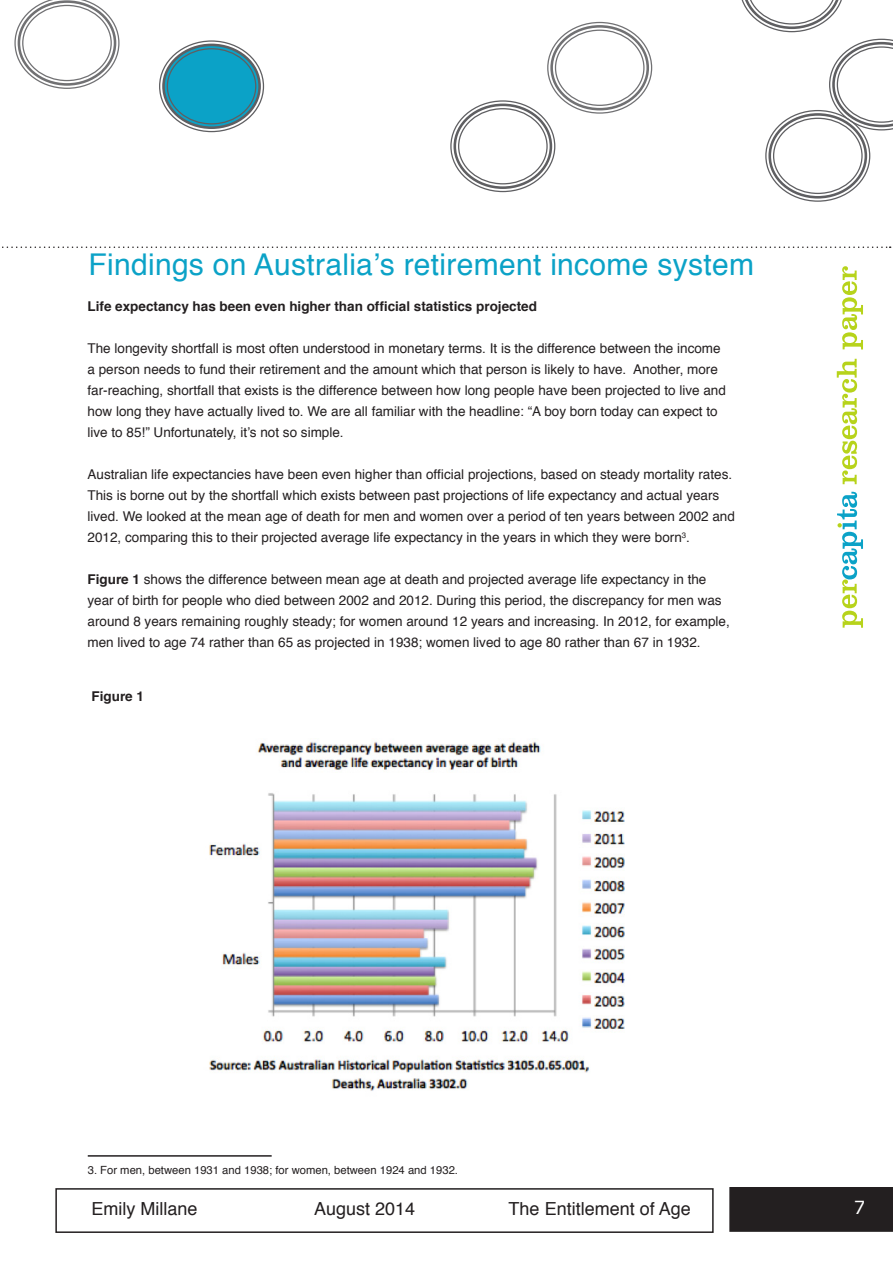
<style>
.page{position:relative;width:893px;height:1263px;background:#fff}
.page>*{position:absolute;margin:0;border:0;box-sizing:border-box;transform-origin:0 0}
.t1{font:30px "Helvetica";letter-spacing:.01em;color:#0ba2c7}
.t2{font:18px "Helvetica";color:#231f20}
.t3{font:18px "Verdana";color:#fff}
.t4{font:13.5px/21px "Helvetica";color:#231f20}
.t5{font:700 13.5px "Helvetica";color:#231f20}
.t6{font:11.25px "Helvetica";color:#231f20}
.s1{font-weight:700}
</style>
<div class="page">
<svg style="left:837px;top:492px;width:26px;height:136px"></svg>
<svg style="left:837px;top:266px;width:26px;height:218px"></svg>
<hr style="left:88px;top:1155px;width:184px;height:2px;background:#231f20">
<img style="left:209px;top:741px;width:416px;height:350px">
<svg style="left:829px;top:39px;width:64px;height:91px"></svg>
<div style="left:768px;top:113px;width:99px;height:86px;border:3px solid #5f5f62;border-radius:50%"></div>
<div style="left:773px;top:118px;width:90px;height:76px;border:1px solid #5f5f62;border-radius:50%"></div>
<div style="left:453px;top:104px;width:99px;height:85px;border:3px solid #5f5f62;border-radius:50%"></div>
<div style="left:458px;top:108px;width:90px;height:76px;border:1px solid #5f5f62;border-radius:50%"></div>
<svg style="left:741px;top:0;width:101px;height:32px"></svg>
<div style="left:550px;top:25px;width:99px;height:85px;border:3px solid #5f5f62;border-radius:50%"></div>
<div style="left:555px;top:30px;width:89px;height:76px;border:1px solid #5f5f62;border-radius:50%"></div>
<svg style="left:14px;top:0;width:106px;height:89px"></svg>
<div style="left:18px;top:0;width:98px;height:86px;border:3px solid #5f5f62;border-radius:50%"></div>
<div style="left:22px;top:5px;width:90px;height:76px;border:1px solid #5f5f62;border-radius:50%"></div>
<div style="left:163px;top:45px;width:97px;height:83px;background:#0ba2c7;border-radius:50%"></div>
<div style="left:162px;top:44px;width:99px;height:85px;border:3px solid #5f5f62;border-radius:50%"></div>
<div style="left:167px;top:48px;width:89px;height:76px;border:1px solid #5f5f62;border-radius:50%"></div>
<svg style="left:2px;top:246px;width:889px;height:2px"></svg>
<div style="left:55px;top:1188px;width:659px;height:45px;border:2px solid #231f20"></div>
<div style="left:729px;top:1187px;width:164px;height:45px;background:#231f20"></div>
<p class="t1" style="left:88px;top:241px;width:667px">Findings on Australia’s retirement income system</p>
<p class="t5" style="left:88px;top:295px;width:451px">Life expectancy has been even higher than official statistics projected</p>
<p class="t4" style="left:88px;top:338px;width:640px">The longevity shortfall is most often understood in monetary terms. It is the difference between the income a person needs to fund their retirement and the amount which that person is likely to have. Another, more far-reaching, shortfall that exists is the difference between how long people have been projected to live and how long they have actually lived to. We are all familiar with the headline: “A boy born today can expect to live to 85!” Unfortunately, it’s not so simple.</p>
<p class="t4" style="left:88px;top:464px;width:649px">Australian life expectancies have been even higher than official projections, based on steady mortality rates.<br>This is borne out by the shortfall which exists between past projections of life expectancy and actual years lived. We looked at the mean age of death for men and women over a period of ten years between 2002 and 2012, comparing this to their projected average life expectancy in the years in which they were born<sup>3</sup>.</p>
<p class="t4" style="left:88px;top:569px;width:644px"><span class="s1">Figure 1</span> shows the difference between mean age at death and projected average life expectancy in the year of birth for people who died between 2002 and 2012. During this period, the discrepancy for men was around 8 years remaining roughly steady; for women around 12 years and increasing. In 2012, for example, men lived to age 74 rather than 65 as projected in 1938; women lived to age 80 rather than 67 in 1932.</p>
<p class="t5" style="left:92px;top:686px;width:54px">Figure 1</p>
<p class="t6" style="left:88px;top:1161px;width:372px">3. For men, between 1931 and 1938; for women, between 1924 and 1932.</p>
<h2 class="t2" style="left:91px;top:1194px;width:108px">Emily Millane</h2>
<h2 class="t2" style="left:314px;top:1194px;width:103px">August 2014</h2>
<h2 class="t2" style="left:509px;top:1194px;width:184px">The Entitlement of Age</h2>
<h2 class="t3" style="left:854px;top:1196px;width:13px">7</h2>
</div>
